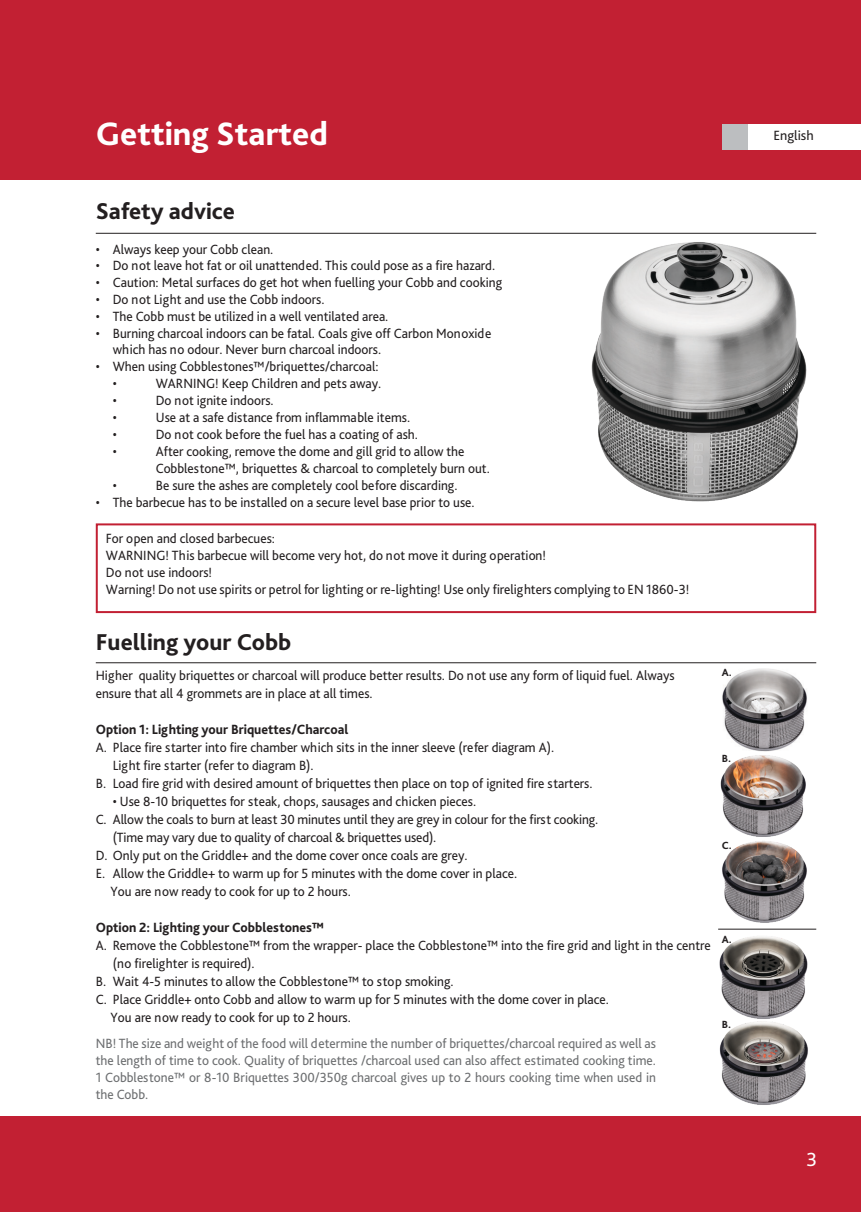
<style>
.page{position:relative;width:861px;height:1212px;background:#fff}
.page>*{position:absolute;margin:0;border:0;box-sizing:border-box;transform-origin:0 0}
.Page_Heads{font:800 34px "Bliss Pro";color:#fff}
.Section_heads{font:800 24px "Bliss Pro";color:#231f20}
.t1{font:20px "Bliss Pro";color:#fff}
.Normal_bullet_1{font:14px/18px "Bliss Pro";color:#231f20;scale:.95 1}
.t2{font:14px/16.8px "Bliss Pro";color:#6d6f71;text-align:justify;scale:.95 1}
.t3{font:800 14px "Bliss Pro";color:#231f20;scale:.95 1}
.TEST{font:14px "Bliss Pro";color:#231f20;scale:.95 1}
.Normal_bullet_1-2{font:14px "Bliss Pro";color:#231f20}
.t4{font:800 10.8px "Bliss Pro";color:#231f20}
</style>
<div class="page">
<div style="left:0;top:0;width:11px;height:179px;background:#c22033"></div>
<div style="left:0;top:1116px;width:11px;height:96px;background:#c22033"></div>
<div style="left:11px;top:1116px;width:849px;height:96px;background:#c22033"></div>
<div style="left:11px;top:0;width:849px;height:179px;background:#c22033"></div>
<hr style="left:96px;top:233px;width:720px;height:1px;background:#231f20">
<hr style="left:96px;top:662px;width:720px;height:1px;background:#231f20">
<div style="left:722px;top:124px;width:138px;height:26px;background:#fff"></div>
<div style="left:722px;top:124px;width:25px;height:26px;background:#bcbec0"></div>
<div style="left:96px;top:523px;width:720px;height:90px;border:2px solid #c22033"></div>
<img style="left:722px;top:668px;width:85px;height:83px">
<img style="left:720px;top:755px;width:86px;height:82px">
<img style="left:722px;top:841px;width:85px;height:82px">
<img style="left:719px;top:936px;width:89px;height:83px">
<img style="left:719px;top:1021px;width:89px;height:84px">
<hr style="left:718px;top:929px;width:98px;height:1px;background:#231f20">
<img style="left:591px;top:242px;width:216px;height:260px">
<p class="Page_Heads" style="left:96px;top:113px;width:234px">Getting Started</p>
<p class="Section_heads" style="left:96px;top:196px;width:141px">Safety advice</p>
<p class="Normal_bullet_1" style="left:96px;top:240px;width:188px">• Always keep your Cobb clean.</p>
<p class="Normal_bullet_1" style="left:96px;top:256px;width:422px">• Do not leave hot fat or oil unattended. This could pose as a fire hazard.</p>
<p class="Normal_bullet_1" style="left:96px;top:273px;width:429px">• Caution: Metal surfaces do get hot when fuelling your Cobb and cooking</p>
<p class="Normal_bullet_1" style="left:96px;top:290px;width:242px">• Do not Light and use the Cobb indoors.</p>
<p class="Normal_bullet_1" style="left:96px;top:307px;width:309px">• The Cobb must be utilized in a well ventilated area.</p>
<p class="Normal_bullet_1" style="left:96px;top:324px;width:418px">• Burning charcoal indoors can be fatal. Coals give off Carbon Monoxide</p>
<p class="Normal_bullet_1" style="left:113px;top:340px;width:284px">which has no odour. Never burn charcoal indoors.</p>
<p class="Normal_bullet_1" style="left:96px;top:357px;width:299px">• When using Cobblestones™/briquettes/charcoal:</p>
<p class="Normal_bullet_1" style="left:113px;top:374px;width:6px">•</p>
<p class="Normal_bullet_1" style="left:156px;top:374px;width:239px">WARNING! Keep Children and pets away.</p>
<p class="Normal_bullet_1" style="left:113px;top:391px;width:6px">•</p>
<p class="Normal_bullet_1" style="left:156px;top:391px;width:126px">Do not ignite indoors.</p>
<p class="Normal_bullet_1" style="left:113px;top:408px;width:6px">•</p>
<p class="Normal_bullet_1" style="left:156px;top:408px;width:269px">Use at a safe distance from inflammable items.</p>
<p class="Normal_bullet_1" style="left:113px;top:425px;width:6px">•</p>
<p class="Normal_bullet_1" style="left:156px;top:425px;width:277px">Do not cook before the fuel has a coating of ash.</p>
<p class="Normal_bullet_1" style="left:113px;top:442px;width:6px">•</p>
<p class="Normal_bullet_1" style="left:156px;top:442px;width:326px">After cooking, remove the dome and gill grid to allow the</p>
<p class="Normal_bullet_1" style="left:156px;top:459px;width:353px">Cobblestone™, briquettes &amp; charcoal to completely burn out.</p>
<p class="Normal_bullet_1" style="left:113px;top:476px;width:6px">•</p>
<p class="Normal_bullet_1" style="left:156px;top:476px;width:319px">Be sure the ashes are completely cool before discarding.</p>
<p class="Normal_bullet_1" style="left:96px;top:493px;width:400px">• The barbecue has to be installed on a secure level base prior to use.</p>
<p class="Normal_bullet_1" style="left:106px;top:529px;width:179px">For open and closed barbecues:</p>
<p class="Normal_bullet_1" style="left:106px;top:546px;width:464px">WARNING! This barbecue will become very hot, do not move it during operation!</p>
<p class="TEST" style="left:106px;top:563px;width:113px">Do not use indoors!</p>
<p class="Normal_bullet_1" style="left:106px;top:580px;width:615px">Warning! Do not use spirits or petrol for lighting or re-lighting! Use only firelighters complying to EN 1860-3!</p>
<p class="Section_heads" style="left:96px;top:627px;width:197px">Fuelling your Cobb</p>
<p class="Normal_bullet_1" style="left:96px;top:666px;width:611px">Higher quality briquettes or charcoal will produce better results. Do not use any form of liquid fuel. Always ensure that all 4 grommets are in place at all times.</p>
<p class="t3" style="left:96px;top:721px;width:267px">Option 1: Lighting your Briquettes/Charcoal</p>
<p class="Normal_bullet_1" style="left:113px;top:738px;width:466px;text-indent:-17px">A. Place fire starter into fire chamber which sits in the inner sleeve (refer diagram A).<br>Light fire starter (refer to diagram B).</p>
<p class="Normal_bullet_1" style="left:96px;top:774px;width:524px">B. Load fire grid with desired amount of briquettes then place on top of ignited fire starters.</p>
<p class="Normal_bullet_1" style="left:113px;top:792px;width:384px">• Use 8-10 briquettes for steak, chops, sausages and chicken pieces.</p>
<p class="Normal_bullet_1" style="left:113px;top:810px;width:512px;text-indent:-17px">C. Allow the coals to burn at least 30 minutes until they are grey in colour for the first cooking. (Time may vary due to quality of charcoal &amp; briquettes used).</p>
<p class="Normal_bullet_1" style="left:96px;top:846px;width:393px">D. Only put on the Griddle+ and the dome cover once coals are grey.</p>
<p class="Normal_bullet_1" style="left:96px;top:864px;width:445px">E. Allow the Griddle+ to warm up for 5 minutes with the dome cover in place.</p>
<p class="Normal_bullet_1" style="left:111px;top:882px;width:254px">You are now ready to cook for up to 2 hours.</p>
<p class="t3" style="left:96px;top:919px;width:241px">Option 2: Lighting your Cobblestones™</p>
<p class="Normal_bullet_1" style="left:113px;top:936px;width:630px;text-indent:-17px">A. Remove the Cobblestone™ from the wrapper- place the Cobblestone™ into the fire grid and light in the centre (no firelighter is required).</p>
<p class="Normal_bullet_1" style="left:96px;top:972px;width:378px">B. Wait 4-5 minutes to allow the Cobblestone™ to stop smoking.</p>
<p class="Normal_bullet_1" style="left:96px;top:990px;width:541px">C. Place Griddle+ onto Cobb and allow to warm up for 5 minutes with the dome cover in place.</p>
<p class="Normal_bullet_1" style="left:111px;top:1008px;width:254px">You are now ready to cook for up to 2 hours.</p>
<p class="t2" style="left:96px;top:1035px;width:591px">NB! The size and weight of the food will determine the number of briquettes/charcoal required as well as the length of time to cook. Quality of briquettes /charcoal used can also affect estimated cooking time.<br>1 Cobblestone™ or 8-10 Briquettes 300/350g charcoal gives up to 2 hours cooking time when used in the Cobb.</p>
<p class="t4" style="left:721px;top:666px;width:12px">A.</p>
<p class="t4" style="left:721px;top:752px;width:11px">B.</p>
<p class="t4" style="left:721px;top:839px;width:11px">C.</p>
<p class="t4" style="left:721px;top:933px;width:12px">A.</p>
<p class="t4" style="left:721px;top:1017px;width:11px">B.</p>
<p class="Normal_bullet_1-2" style="left:773px;top:127px;width:42px">English</p>
<p class="t1" style="left:806px;top:1147px;width:12px">3</p>
</div>
